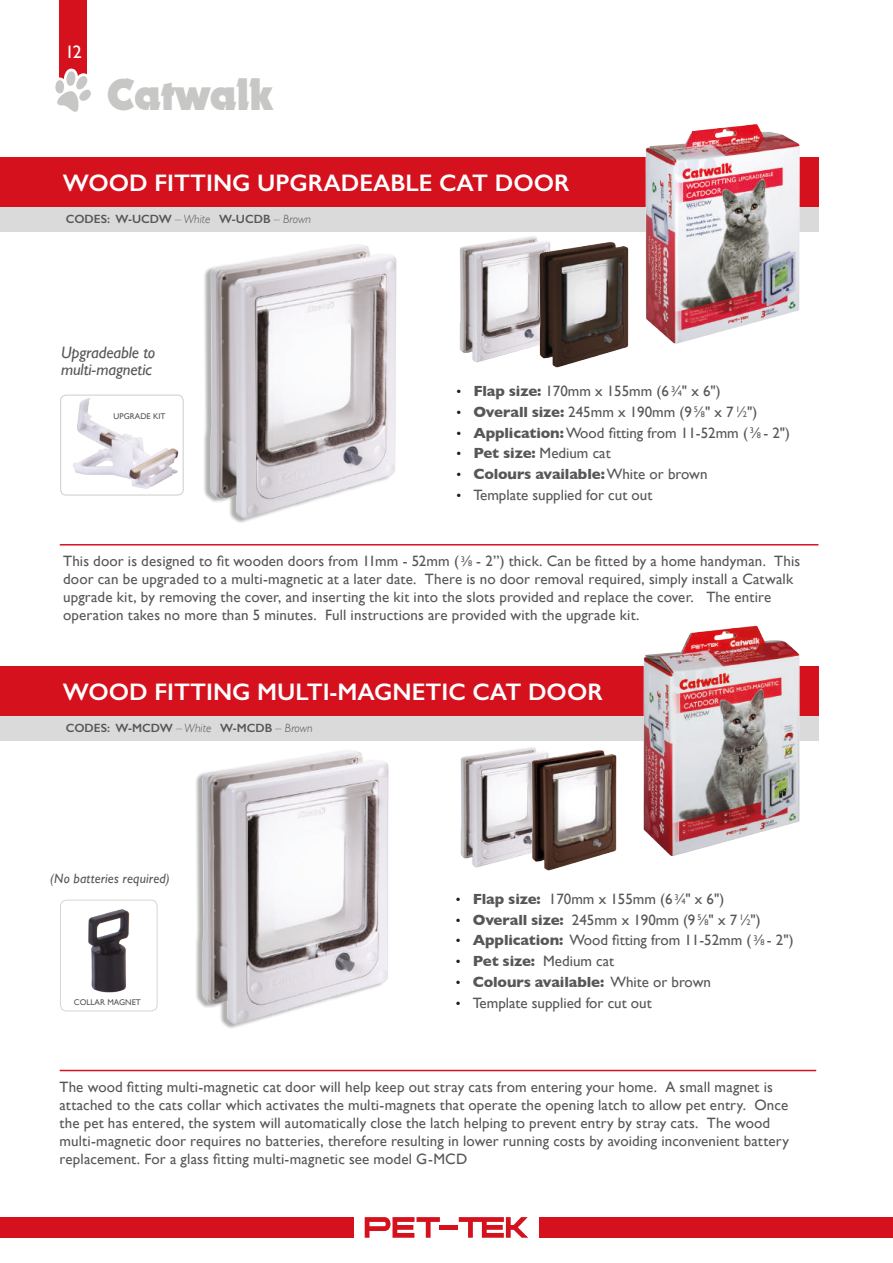
<style>
.page{position:relative;width:893px;height:1263px;background:#fff}
.page>*{position:absolute;margin:0;border:0;box-sizing:border-box;transform-origin:0 0}
.t1{font:700 46.5px "Dynamo EF";color:#c7c7c6}
.t2{font:600 24px "Gill Sans";color:#fff}
.t3{font:18px "Gill Sans";color:#fff}
.t4{font:italic 16.5px/16.5px "Gill Sans";letter-spacing:-.005em;color:#575756}
.t5{font:15px/18px "Gill Sans";letter-spacing:.01em;color:#575756}
.t6{font:700 15px "Gill Sans";letter-spacing:-.01em;color:#575756}
.t7{font:italic 13.5px "Gill Sans";letter-spacing:.015em;color:#575756}
.t8{font:600 12px "Gill Sans";color:#575756}
.t9{font:8.25px "Gill Sans";color:#575756}
.s1{font-weight:300;font-style:italic}
.s2{font-size:13.5px;color:#1d1d1b}
.s3{font-weight:700}
.s4{font-size:8.25px}
.s5{font-weight:400;font-size:13.5px;color:#1d1d1b}
.s6{font-weight:400}
</style>
<div class="page">
<div style="left:59px;top:0;width:28px;height:89px;background:#d6111e"></div>
<div style="left:0;top:1217px;width:354px;height:21px;background:#d6111e"></div>
<div style="left:539px;top:1217px;width:354px;height:21px;background:#d6111e"></div>
<svg style="left:55px;top:68px;width:36px;height:44px"></svg>
<svg style="left:365px;top:1217px;width:75px;height:21px"></svg>
<div style="left:440px;top:1225px;width:18px;height:5px;background:#d6111e"></div>
<svg style="left:459px;top:1217px;width:69px;height:21px"></svg>
<div style="left:195px;top:749px;width:191px;height:281px;background:#1d1d1b;opacity:.35"></div>
<img style="left:199px;top:749px;width:190px;height:279px">
<div style="left:0;top:157px;width:819px;height:50px;background:#d6111e"></div>
<div style="left:0;top:666px;width:819px;height:50px;background:#d6111e"></div>
<div style="left:0;top:207px;width:819px;height:25px;background:#dadada"></div>
<div style="left:0;top:716px;width:819px;height:25px;background:#dadada"></div>
<hr style="left:60px;top:544px;width:758px;height:1px;background:#d6111e">
<hr style="left:60px;top:1070px;width:756px;height:1px;background:#d6111e">
<div style="left:203px;top:244px;width:191px;height:280px;background:#1d1d1b;opacity:.35"></div>
<img style="left:208px;top:244px;width:189px;height:278px">
<div style="left:60px;top:395px;width:124px;height:100px;border:1px solid #c7c7c6;border-radius:6px"></div>
<img style="left:71px;top:396px;width:109px;height:93px">
<img style="left:645px;top:124px;width:155px;height:220px">
<img style="left:460px;top:236px;width:78px;height:127px">
<img style="left:538px;top:241px;width:91px;height:127px">
<div style="left:60px;top:900px;width:98px;height:111px;border:1px solid #c7c7c6;border-radius:6px"></div>
<img style="left:81px;top:901px;width:56px;height:92px">
<img style="left:643px;top:625px;width:157px;height:231px">
<img style="left:460px;top:747px;width:75px;height:121px">
<img style="left:531px;top:748px;width:86px;height:123px">
<p class="t3" style="left:65px;top:41px;width:18px">12</p>
<h1 class="t1" style="left:107px;top:67px;width:167px">Catwalk</h1>
<h2 class="t2" style="left:63px;top:168px;width:508px">WOOD FITTING UPGRADEABLE CAT DOOR</h2>
<p class="t8" style="left:66px;top:212px;width:247px">CODES: W-UCDW <span class="s1">– White</span> W-UCDB <span class="s1">– Brown</span></p>
<p class="t4" style="left:61px;top:344px;width:96px">Upgradeable to multi-magnetic</p>
<p class="t9" style="left:114px;top:412px;width:53px">UPGRADE KIT</p>
<p class="t5" style="left:456px;top:382px;width:266px"><span class="s2">•</span> <span class="s3">Flap size:</span> 170mm x 155mm (6 <sup>3</sup>⁄<span class="s4">4</span>" x 6")</p>
<p class="t5" style="left:456px;top:403px;width:302px"><span class="s2">•</span> <span class="s3">Overall size:</span> 245mm x 190mm (9 <sup>5</sup>⁄<span class="s4">8</span>" x 7 <sup>1</sup>⁄<span class="s4">2</span>")</p>
<p class="t5" style="left:456px;top:423px;width:335px"><span class="s2">•</span> <span class="s3">Application:</span> Wood fitting from 11-52mm ( <sup>3</sup>⁄<span class="s4">8</span> - 2")</p>
<p class="t5" style="left:456px;top:444px;width:156px"><span class="s2">•</span> <span class="s3">Pet size:</span> Medium cat</p>
<p class="t6" style="left:456px;top:462px;width:253px"><span class="s5">•</span> Colours available: <span class="s6">White or brown</span></p>
<p class="t5" style="left:456px;top:486px;width:197px"><span class="s2">•</span> Template supplied for cut out</p>
<p class="t5" style="left:63px;top:552px;width:739px">This door is designed to fit wooden doors from 11mm - 52mm ( <sup>3</sup>⁄<span class="s4">8</span> - 2”) thick. Can be fitted by a home handyman. This door can be upgraded to a multi-magnetic at a later date. There is no door removal required, simply install a Catwalk upgrade kit, by removing the cover, and inserting the kit into the slots provided and replace the cover. The entire operation takes no more than 5 minutes. Full instructions are provided with the upgrade kit.</p>
<h2 class="t2" style="left:63px;top:677px;width:541px">WOOD FITTING MULTI-MAGNETIC CAT DOOR</h2>
<p class="t8" style="left:66px;top:721px;width:248px">CODES: W-MCDW <span class="s1">– White</span> W-MCDB <span class="s1">– Brown</span></p>
<p class="t7" style="left:50px;top:871px;width:121px">(No batteries required)</p>
<p class="t9" style="left:74px;top:997px;width:69px">COLLAR MAGNET</p>
<p class="t5" style="left:456px;top:890px;width:270px"><span class="s2">•</span> <span class="s3">Flap size:</span> 170mm x 155mm (6 <sup>3</sup>⁄<span class="s4">4</span>" x 6")</p>
<p class="t5" style="left:456px;top:910px;width:306px"><span class="s2">•</span> <span class="s3">Overall size:</span> 245mm x 190mm (9 <sup>5</sup>⁄<span class="s4">8</span>" x 7 <sup>1</sup>⁄<span class="s4">2</span>")</p>
<p class="t5" style="left:456px;top:931px;width:339px"><span class="s2">•</span> <span class="s3">Application:</span> Wood fitting from 11-52mm ( <sup>3</sup>⁄<span class="s4">8</span> - 2")</p>
<p class="t5" style="left:456px;top:952px;width:160px"><span class="s2">•</span> <span class="s3">Pet size:</span> Medium cat</p>
<p class="t6" style="left:456px;top:970px;width:257px"><span class="s5">•</span> Colours available: <span class="s6">White or brown</span></p>
<p class="t5" style="left:456px;top:993px;width:197px"><span class="s2">•</span> Template supplied for cut out</p>
<p class="t5" style="left:60px;top:1078px;width:731px">The wood fitting multi-magnetic cat door will help keep out stray cats from entering your home. A small magnet is attached to the cats collar which activates the multi-magnets that operate the opening latch to allow pet entry. Once the pet has entered, the system will automatically close the latch helping to prevent entry by stray cats. The wood multi-magnetic door requires no batteries, therefore resulting in lower running costs by avoiding inconvenient battery replacement. For a glass fitting multi-magnetic see model G-MCD</p>
</div>
